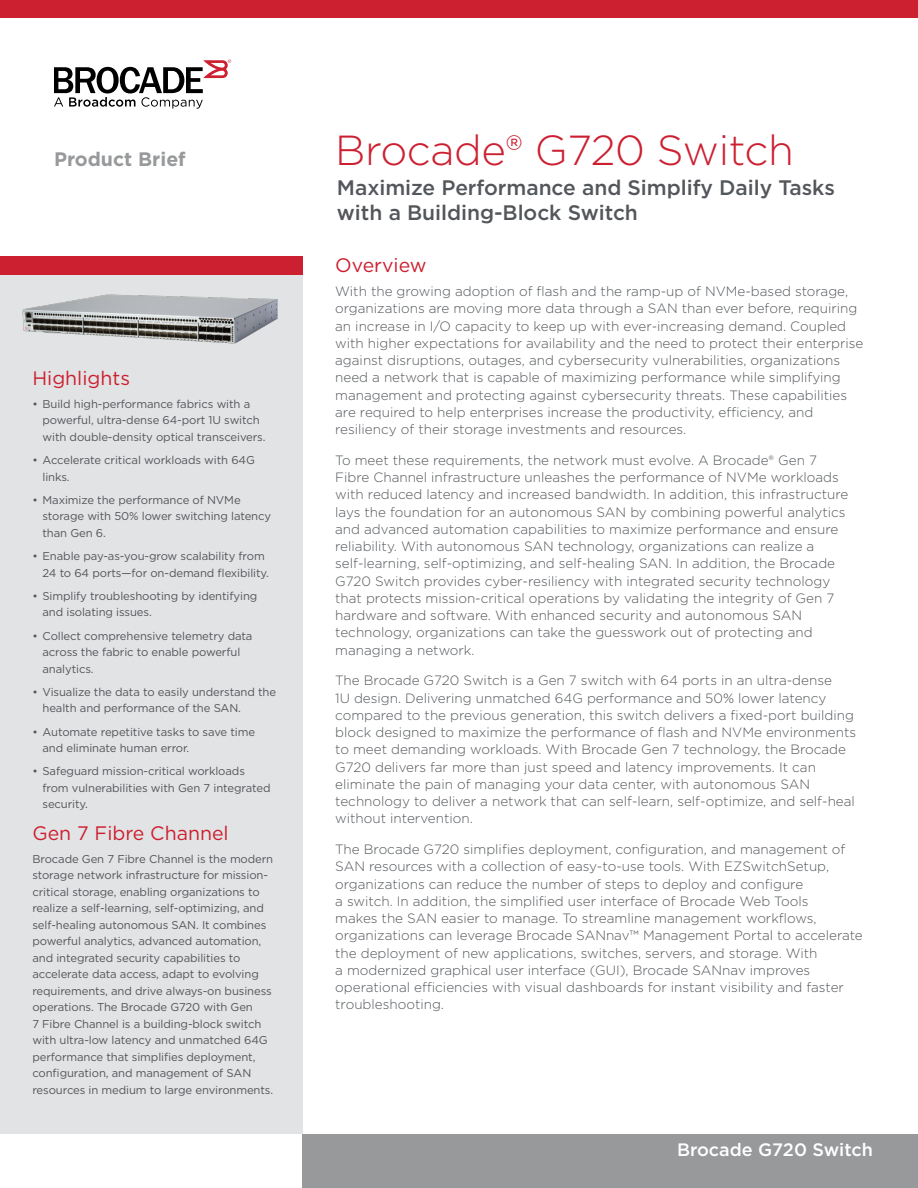
<style>
.page{position:relative;width:918px;height:1188px;background:#fff}
.page>*{position:absolute;margin:0;border:0;box-sizing:border-box;transform-origin:0 0}
.Cover_Main_Title{font:300 42px "Gotham";letter-spacing:-.01em;color:#cc2031}
.Cover_Main_Subtitle{font:500 21px/25.2px "Gotham";letter-spacing:-.005em;color:#53565a}
.Body_Head{font:19.5px "Gotham";color:#cc2031}
.t1{font:700 19.5px "Gotham";color:#97999b}
.t2{font:500 18px "Gotham";color:#fff}
.Body_Text{font:300 13.5px/17.2px "Gotham";color:#53565a}
.Side_Bar_Body{font:11.4px/16.5px "Gotham";letter-spacing:-.01em;color:#53565a}
</style>
<div class="page">
<div style="left:0;top:0;width:918px;height:18px;background:#cc2031"></div>
<div style="left:302px;top:1134px;width:616px;height:54px;background:#97999b"></div>
<div style="left:0;top:256px;width:303px;height:878px;background:#e2e3e4"></div>
<div style="left:0;top:256px;width:303px;height:19px;background:#cc2031"></div>
<img style="left:22px;top:294px;width:256px;height:50px">
<svg style="left:54px;top:59px;width:177px;height:50px"></svg>
<h3 class="t1" style="left:54px;top:146px;width:133px">Product Brief</h3>
<p class="Body_Head" style="left:32px;top:365px;width:99px">Highlights</p>
<p class="Side_Bar_Body" style="left:43px;top:395px;width:225px;text-indent:-10px">• Build high-performance fabrics with a powerful, ultra-dense 64-port 1U switch with double-density optical transceivers.</p>
<p class="Side_Bar_Body" style="left:43px;top:452px;width:214px;text-indent:-10px">• Accelerate critical workloads with 64G links.</p>
<p class="Side_Bar_Body" style="left:43px;top:491px;width:230px;text-indent:-10px">• Maximize the performance of NVMe storage with 50% lower switching latency than Gen 6.</p>
<p class="Side_Bar_Body" style="left:43px;top:548px;width:228px;text-indent:-10px">• Enable pay-as-you-grow scalability from<br>24 to 64 ports—for on-demand flexibility.</p>
<p class="Side_Bar_Body" style="left:43px;top:587px;width:216px;text-indent:-10px">• Simplify troubleshooting by identifying and isolating issues.</p>
<p class="Side_Bar_Body" style="left:43px;top:627px;width:211px;text-indent:-10px">• Collect comprehensive telemetry data across the fabric to enable powerful analytics.</p>
<p class="Side_Bar_Body" style="left:43px;top:683px;width:235px;text-indent:-10px">• Visualize the data to easily understand the health and performance of the SAN.</p>
<p class="Side_Bar_Body" style="left:43px;top:723px;width:214px;text-indent:-10px">• Automate repetitive tasks to save time and eliminate human error.</p>
<p class="Side_Bar_Body" style="left:43px;top:763px;width:229px;text-indent:-10px">• Safeguard mission-critical workloads from vulnerabilities with Gen 7 integrated security.</p>
<p class="Body_Head" style="left:32px;top:820px;width:198px">Gen 7 Fibre Channel</p>
<p class="Side_Bar_Body" style="left:32px;top:850px;width:242px">Brocade Gen 7 Fibre Channel is the modern storage network infrastructure for mission&shy;critical storage, enabling organizations to realize a self-learning, self-optimizing, and self-healing autonomous SAN. It combines powerful analytics, advanced automation, and integrated security capabilities to accelerate data access, adapt to evolving requirements, and drive always-on business operations. The Brocade G720 with Gen<br>7 Fibre Channel is a building-block switch with ultra-low latency and unmatched 64G performance that simplifies deployment, configuration, and management of SAN resources in medium to large environments.</p>
<p class="Cover_Main_Title" style="left:335px;top:124px;width:460px">Brocade® G720 Switch</p>
<p class="Cover_Main_Subtitle" style="left:337px;top:174px;width:499px">Maximize Performance and Simplify Daily Tasks with a Building-Block Switch</p>
<p class="Body_Head" style="left:335px;top:253px;width:93px">Overview</p>
<p class="Body_Text" style="left:335px;top:282px;width:530px">With the growing adoption of flash and the ramp-up of NVMe-based storage, organizations are moving more data through a SAN than ever before, requiring an increase in I/O capacity to keep up with ever-increasing demand. Coupled with higher expectations for availability and the need to protect their enterprise against disruptions, outages, and cybersecurity vulnerabilities, organizations need a network that is capable of maximizing performance while simplifying management and protecting against cybersecurity threats. These capabilities are required to help enterprises increase the productivity, efficiency, and resiliency of their storage investments and resources.</p>
<p class="Body_Text" style="left:335px;top:451px;width:515px">To meet these requirements, the network must evolve. A Brocade® Gen 7<br>Fibre Channel infrastructure unleashes the performance of NVMe workloads with reduced latency and increased bandwidth. In addition, this infrastructure lays the foundation for an autonomous SAN by combining powerful analytics and advanced automation capabilities to maximize performance and ensure reliability. With autonomous SAN technology, organizations can realize a self-learning, self-optimizing, and self-healing SAN. In addition, the Brocade G720 Switch provides cyber-resiliency with integrated security technology that protects mission-critical operations by validating the integrity of Gen 7 hardware and software. With enhanced security and autonomous SAN technology, organizations can take the guesswork out of protecting and managing a network.</p>
<p class="Body_Text" style="left:335px;top:672px;width:522px">The Brocade G720 Switch is a Gen 7 switch with 64 ports in an ultra-dense<br>1U design. Delivering unmatched 64G performance and 50% lower latency compared to the previous generation, this switch delivers a fixed-port building block designed to maximize the performance of flash and NVMe environments to meet demanding workloads. With Brocade Gen 7 technology, the Brocade G720 delivers far more than just speed and latency improvements. It can eliminate the pain of managing your data center, with autonomous SAN technology to deliver a network that can self-learn, self-optimize, and self-heal without intervention.</p>
<p class="Body_Text" style="left:335px;top:840px;width:529px">The Brocade G720 simplifies deployment, configuration, and management of SAN resources with a collection of easy-to-use tools. With EZSwitchSetup, organizations can reduce the number of steps to deploy and configure<br>a switch. In addition, the simplified user interface of Brocade Web Tools<br>makes the SAN easier to manage. To streamline management workflows, organizations can leverage Brocade SANnav™ Management Portal to accelerate the deployment of new applications, switches, servers, and storage. With<br>a modernized graphical user interface (GUI), Brocade SANnav improves operational efficiencies with visual dashboards for instant visibility and faster troubleshooting.</p>
<h3 class="t2" style="left:677px;top:1138px;width:197px">Brocade G720 Switch</h3>
</div>
